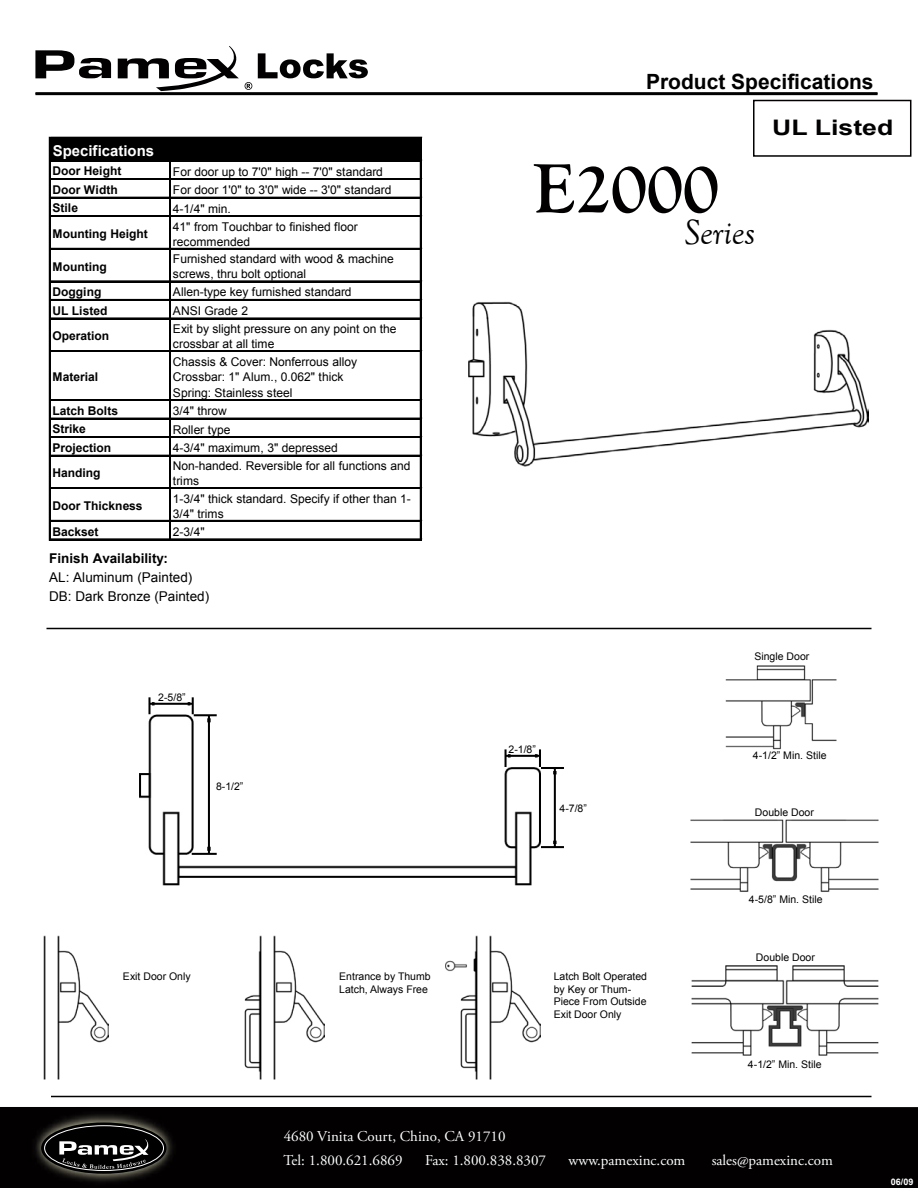
<style>
.page{position:relative;width:918px;height:1188px;background:#fff}
.page>*{position:absolute;margin:0;border:0;box-sizing:border-box;transform-origin:0 0}
.t1{font:700 72px "Goudy Old Style T";color:#020001}
.t2{font:italic 36px "Goudy Old Style T";color:#020001}
.t3{font:700 21.45px "Arial";color:#020001;scale:1.25 1}
.t4{font:700 21px "Arial";color:#010101}
.t5{font:15px "Adobe Garamond Pro";color:#fff}
.t6{font:700 15px "Arial";color:#fff}
.t7{font:13.5px/18.6px "Arial";letter-spacing:.005em;color:#000}
.t8{font:700 13.5px "Arial";color:#000}
.t9{font:12px/15.3px "Arial";letter-spacing:-.005em;color:#000}
.t10{font:700 12px "Arial";color:#000}
.t11{font:10.5px/12.6px "Arial";color:#000}
.t12{font:700 9px "Arial";color:#fff}
</style>
<div class="page">
<div style="left:0;top:1107px;width:918px;height:81px;background:#020001"></div>
<img style="left:35px;top:1114px;width:138px;height:68px">
<svg style="left:41px;top:1122px;width:126px;height:52px"></svg>
<div style="left:44px;top:1125px;width:120px;height:46px;border:1px solid #fff;border-radius:50%"></div>
<svg style="left:59px;top:1139px;width:90px;height:30px"></svg>
<hr style="left:35px;top:92px;width:843px;height:3px;background:#010101">
<svg style="left:35px;top:50px;width:76px;height:28px"></svg>
<svg style="left:118px;top:46px;width:121px;height:45px"></svg>
<svg style="left:258px;top:53px;width:110px;height:25px"></svg>
<svg style="left:245px;top:82px;width:7px;height:8px"></svg>
<hr style="left:51px;top:1096px;width:821px;height:1px;background:#010101">
<hr style="left:46px;top:628px;width:826px;height:1px;background:#010101">
<div style="left:753px;top:100px;width:158px;height:57px;border:2px solid #020001"></div>
<div style="left:50px;top:138px;width:371px;height:23px;background:#000"></div>
<hr style="left:49px;top:137px;width:2px;height:403px;background:#000">
<hr style="left:170px;top:139px;width:1px;height:401px;background:#000">
<hr style="left:420px;top:139px;width:2px;height:401px;background:#000">
<hr style="left:51px;top:137px;width:371px;height:2px;background:#000">
<hr style="left:51px;top:178px;width:371px;height:1px;background:#000">
<hr style="left:51px;top:179px;width:371px;height:1px;background:#000">
<hr style="left:51px;top:197px;width:371px;height:2px;background:#000">
<hr style="left:51px;top:215px;width:371px;height:1px;background:#000">
<hr style="left:51px;top:216px;width:371px;height:1px;background:#000">
<hr style="left:51px;top:248px;width:371px;height:2px;background:#000">
<hr style="left:51px;top:281px;width:371px;height:1px;background:#000">
<hr style="left:51px;top:299px;width:371px;height:2px;background:#000">
<hr style="left:51px;top:318px;width:371px;height:1px;background:#000">
<hr style="left:51px;top:350px;width:371px;height:1px;background:#000">
<hr style="left:51px;top:351px;width:371px;height:1px;background:#000">
<hr style="left:51px;top:399px;width:371px;height:1px;background:#000">
<hr style="left:51px;top:400px;width:371px;height:1px;background:#000">
<hr style="left:51px;top:418px;width:371px;height:1px;background:#000">
<hr style="left:51px;top:436px;width:371px;height:1px;background:#000">
<hr style="left:51px;top:437px;width:371px;height:1px;background:#000">
<hr style="left:51px;top:455px;width:371px;height:2px;background:#000">
<hr style="left:51px;top:487px;width:371px;height:1px;background:#000">
<hr style="left:51px;top:488px;width:371px;height:1px;background:#000">
<hr style="left:51px;top:520px;width:371px;height:2px;background:#000">
<hr style="left:51px;top:539px;width:371px;height:1px;background:#000">
<img style="left:469px;top:301px;width:400px;height:166px">
<img style="left:691px;top:965px;width:188px;height:91px">
<img style="left:690px;top:819px;width:189px;height:73px">
<img style="left:725px;top:665px;width:112px;height:85px">
<img style="left:139px;top:697px;width:425px;height:189px">
<img style="left:446px;top:936px;width:95px;height:144px">
<img style="left:244px;top:936px;width:80px;height:144px">
<img style="left:43px;top:936px;width:65px;height:144px">
<h3 class="t4" style="left:646px;top:67px;width:229px">Product Specifications</h3>
<p class="t6" style="left:53px;top:141px;width:103px">Specifications</p>
<p class="t10" style="left:53px;top:163px;width:70px">Door Height</p>
<p class="t9" style="left:173px;top:164px;width:212px">For door up to 7'0" high -- 7'0" standard</p>
<p class="t10" style="left:52px;top:182px;width:67px">Door Width</p>
<p class="t9" style="left:173px;top:182px;width:220px">For door 1'0" to 3'0" wide -- 3'0" standard</p>
<p class="t10" style="left:52px;top:200px;width:27px">Stile</p>
<p class="t9" style="left:173px;top:201px;width:60px">4-1/4" min.</p>
<p class="t10" style="left:53px;top:226px;width:97px">Mounting Height</p>
<p class="t9" style="left:173px;top:219px;width:186px">41" from Touchbar to finished floor recommended</p>
<p class="t10" style="left:53px;top:258px;width:56px">Mounting</p>
<p class="t9" style="left:173px;top:251px;width:222px">Furnished standard with wood &amp; machine screws, thru bolt optional</p>
<p class="t10" style="left:53px;top:284px;width:50px">Dogging</p>
<p class="t9" style="left:173px;top:285px;width:180px">Allen-type key furnished standard</p>
<p class="t10" style="left:53px;top:303px;width:56px">UL Listed</p>
<p class="t9" style="left:173px;top:303px;width:77px">ANSI Grade 2</p>
<p class="t10" style="left:53px;top:328px;width:58px">Operation</p>
<p class="t9" style="left:173px;top:321px;width:225px">Exit by slight pressure on any point on the crossbar at all time</p>
<p class="t10" style="left:53px;top:369px;width:47px">Material</p>
<p class="t9" style="left:173px;top:354px;width:186px">Chassis &amp; Cover: Nonferrous alloy<br>Crossbar: 1" Alum., 0.062" thick<br>Spring: Stainless steel</p>
<p class="t10" style="left:53px;top:403px;width:67px">Latch Bolts</p>
<p class="t9" style="left:173px;top:403px;width:55px">3/4" throw</p>
<p class="t10" style="left:53px;top:421px;width:35px">Strike</p>
<p class="t9" style="left:173px;top:422px;width:59px">Roller type</p>
<p class="t10" style="left:52px;top:440px;width:60px">Projection</p>
<p class="t9" style="left:173px;top:440px;width:166px">4-3/4" maximum, 3" depressed</p>
<p class="t10" style="left:52px;top:465px;width:50px">Handing</p>
<p class="t9" style="left:173px;top:458px;width:239px">Non-handed. Reversible for all functions and trims</p>
<p class="t10" style="left:53px;top:498px;width:92px">Door Thickness</p>
<p class="t9" style="left:173px;top:491px;width:239px">1-3/4" thick standard. Specify if other than 1-<br>3/4" trims</p>
<p class="t10" style="left:53px;top:523px;width:47px">Backset</p>
<p class="t9" style="left:173px;top:524px;width:33px">2-3/4"</p>
<p class="t8" style="left:49px;top:550px;width:120px">Finish Availability:</p>
<p class="t7" style="left:49px;top:569px;width:162px">AL: Aluminum (Painted)<br>DB: Dark Bronze (Painted)</p>
<p class="t11" style="left:158px;top:691px;width:29px">2-5/8”</p>
<p class="t11" style="left:216px;top:780px;width:29px">8-1/2”</p>
<h1 class="t1" style="left:533px;top:148px;width:188px">E2000</h1>
<h2 class="t2" style="left:685px;top:213px;width:72px">Series</h2>
<h3 class="t3" style="left:772px;top:114px;width:98px">UL Listed</h3>
<p class="t11" style="left:508px;top:743px;width:29px">2-1/8”</p>
<p class="t11" style="left:559px;top:802px;width:29px">4-7/8”</p>
<p class="t11" style="left:754px;top:650px;width:56px">Single Door</p>
<p class="t11" style="left:753px;top:749px;width:75px">4-1/2” Min. Stile</p>
<p class="t11" style="left:755px;top:806px;width:60px">Double Door</p>
<p class="t11" style="left:749px;top:893px;width:75px">4-5/8” Min. Stile</p>
<p class="t11" style="left:756px;top:951px;width:60px">Double Door</p>
<p class="t11" style="left:123px;top:970px;width:69px">Exit Door Only</p>
<p class="t11" style="left:339px;top:970px;width:93px">Entrance by Thumb<br>Latch, Always Free</p>
<p class="t11" style="left:554px;top:970px;width:95px">Latch Bolt Operated by Key or Thum-<br>Piece From Outside<br>Exit Door Only</p>
<p class="t5" style="left:284px;top:1127px;width:223px">4680 Vinita Court, Chino, CA 91710</p>
<p class="t11" style="left:748px;top:1058px;width:75px">4-1/2” Min. Stile</p>
<p class="t5" style="left:284px;top:1151px;width:121px">Tel: 1.800.621.6869</p>
<p class="t5" style="left:425px;top:1151px;width:123px">Fax: 1.800.838.8307</p>
<p class="t5" style="left:569px;top:1151px;width:118px">www.pamexinc.com</p>
<p class="t5" style="left:712px;top:1151px;width:123px">sales@pamexinc.com</p>
<p class="t12" style="left:891px;top:1176px;width:24px">06/09</p>
</div>
